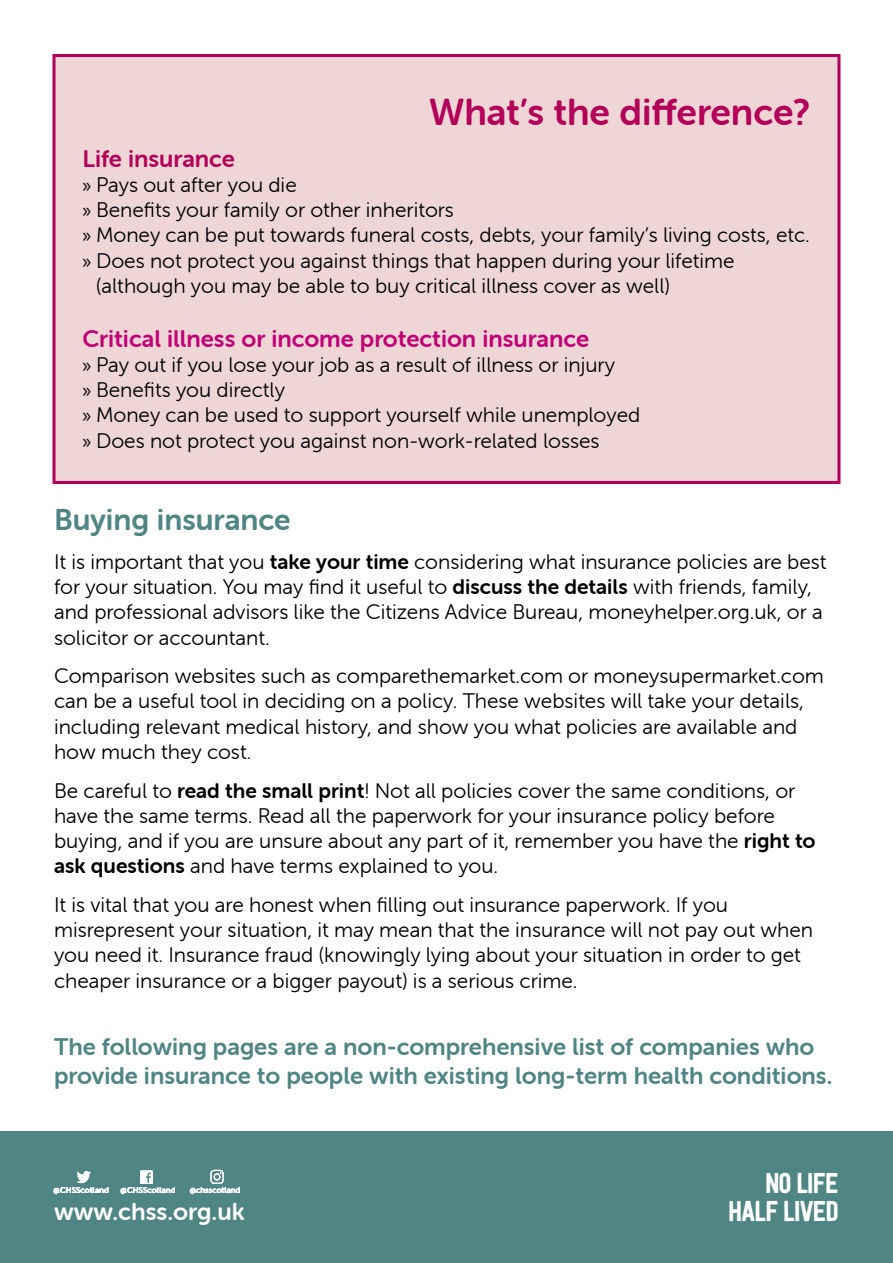
<style>
.page{position:relative;width:893px;height:1263px;background:#fff}
.page>*{position:absolute;margin:0;border:0;box-sizing:border-box;transform-origin:0 0}
.t1{font:37.5px "Museo Sans Rounded 700";color:#b30059}
.t2{font:30px "Museo Sans Rounded 700";color:#4f8583}
.t3{font:28.5px/28.5px "Festivo LC Basic";letter-spacing:-.05em;color:#fff;text-align:right}
.t4{font:24.3px "Museo Sans Rounded 700";color:#fff}
.t5{font:24px/28.8px "Museo Sans Rounded 700";color:#4f8583}
.t6{font:24px "Museo Sans Rounded 700";color:#c10077}
.t7{font:24px "Museo Sans Rounded 700";color:#b30059}
.t8{font:21px/25.2px "Museo Sans Rounded 300";color:#000}
.t9{font:8.4px "Museo Sans Rounded 700";color:#fff;scale:.95 1}
.s1{font-family:"Myriad Pro"}
.s2{font-family:"Museo Sans Rounded 700"}
</style>
<div class="page">
<div style="left:54px;top:56px;width:785px;height:426px;background:#efd6d6"></div>
<div style="left:52px;top:54px;width:788px;height:430px;border:3px solid #b30059"></div>
<div style="left:0;top:1131px;width:893px;height:132px;background:#4f8583"></div>
<svg style="left:77px;top:1171px;width:14px;height:12px"></svg>
<svg style="left:140px;top:1170px;width:13px;height:14px"></svg>
<svg style="left:210px;top:1170px;width:14px;height:14px"></svg>
<h1 class="t1" style="left:429px;top:91px;width:383px">What’s the difference?</h1>
<p class="t7" style="left:82px;top:145px;width:154px">Life insurance</p>
<p class="t8" style="left:82px;top:172px;width:216px"><span class="s1">»</span> Pays out after you die</p>
<p class="t8" style="left:82px;top:198px;width:373px"><span class="s1">»</span> Benefits your family or other inheritors</p>
<p class="t8" style="left:82px;top:223px;width:729px"><span class="s1">»</span> Money can be put towards funeral costs, debts, your family’s living costs, etc.</p>
<p class="t8" style="left:82px;top:248px;width:654px"><span class="s1">»</span> Does not protect you against things that happen during your lifetime</p>
<p class="t8" style="left:96px;top:273px;width:575px">(although you may be able to buy critical illness cover as well)</p>
<p class="t6" style="left:82px;top:325px;width:508px">Critical illness or income protection insurance</p>
<p class="t8" style="left:82px;top:352px;width:559px"><span class="s1">»</span> Pay out if you lose your job as a result of illness or injury<br><span class="s1">»</span> Benefits you directly<br><span class="s1">»</span> Money can be used to support yourself while unemployed <span class="s1">»</span> Does not protect you against non-work-related losses</p>
<h2 class="t2" style="left:54px;top:503px;width:238px">Buying insurance</h2>
<p class="t8" style="left:54px;top:549px;width:774px">It is important that you <span class="s2">take your time</span> considering what insurance policies are best for your situation. You may find it useful to <span class="s2">discuss the details</span> with friends, family, and professional advisors like the Citizens Advice Bureau, moneyhelper.org.uk, or a solicitor or accountant.</p>
<p class="t8" style="left:54px;top:664px;width:771px">Comparison websites such as comparethemarket.com or moneysupermarket.com can be a useful tool in deciding on a policy. These websites will take your details, including relevant medical history, and show you what policies are available and how much they cost.</p>
<p class="t8" style="left:54px;top:778px;width:763px">Be careful to <span class="s2">read the small print</span>! Not all policies cover the same conditions, or have the same terms. Read all the paperwork for your insurance policy before buying, and if you are unsure about any part of it, remember you have the <span class="s2">right to ask questions</span> and have terms explained to you.</p>
<p class="t8" style="left:54px;top:892px;width:760px">It is vital that you are honest when filling out insurance paperwork. If you misrepresent your situation, it may mean that the insurance will not pay out when you need it. Insurance fraud (knowingly lying about your situation in order to get cheaper insurance or a bigger payout) is a serious crime.</p>
<p class="t5" style="left:54px;top:1032px;width:780px">The following pages are a non-comprehensive list of companies who provide insurance to people with existing long-term health conditions.</p>
<p class="t9" style="left:54px;top:1186px;width:60px">@CHSScotland</p>
<p class="t9" style="left:121px;top:1186px;width:59px">@CHSScotland</p>
<p class="t9" style="left:190px;top:1186px;width:55px">@chsscotland</p>
<p class="t4" style="left:54px;top:1198px;width:192px">www.chss.org.uk</p>
<h3 class="t3" style="left:728px;top:1168px;width:113px">NO LIFE<br>HALF LIVED</h3>
</div>
